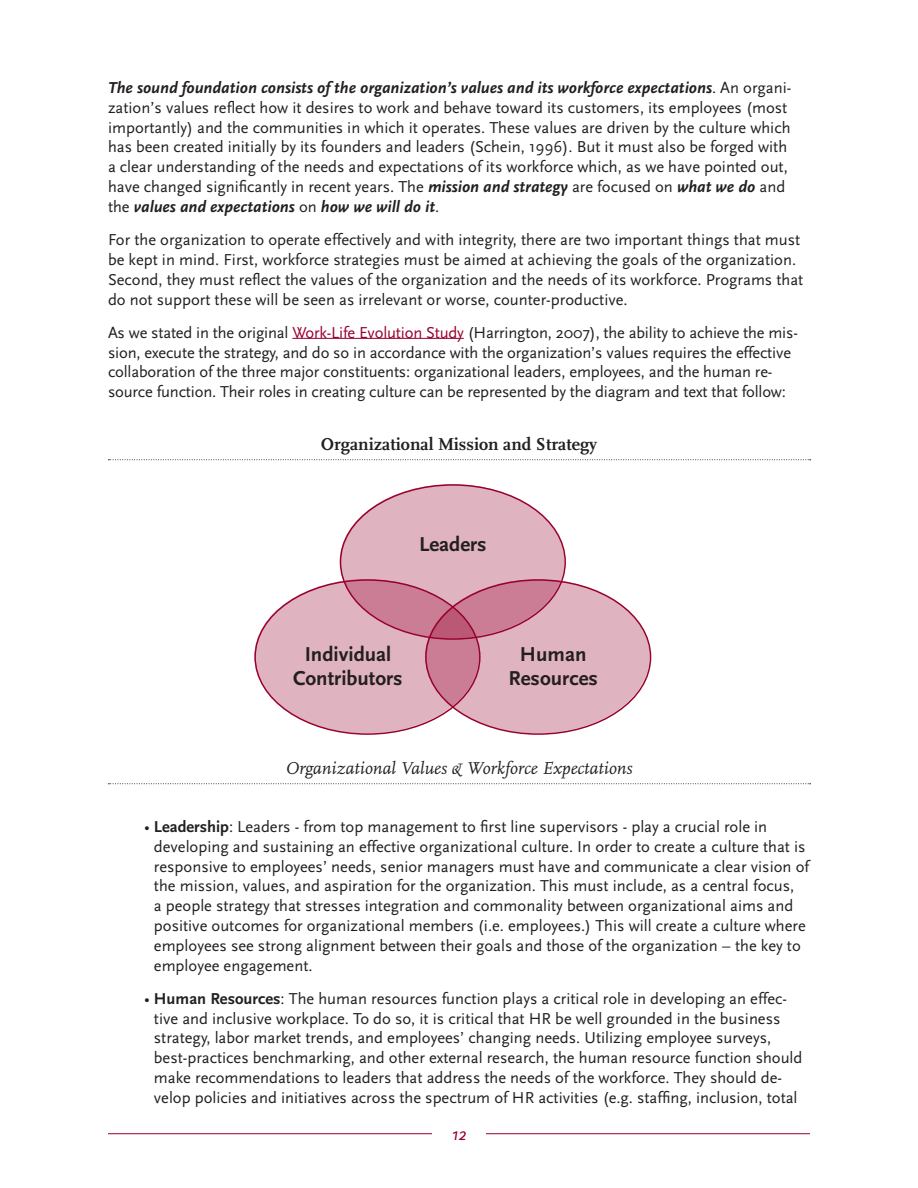
<style>
.page{position:relative;width:918px;height:1188px;background:#fff}
.page>*{position:absolute;margin:0;border:0;box-sizing:border-box;transform-origin:0 0}
.Subhead{font:700 21px/24px "Scala Sans";color:#231f20;text-align:center}
.Figure_Head{font:italic 18px "Scala";color:#231f20}
.Figure_Head-2{font:700 18px "Scala";color:#231f20}
.t1{font:italic 18px "Scala Sans";color:#98012d}
.Body_Bullets{font:16.5px/19.8px "Scala Sans";color:#231f20}
.s1{font-weight:700;font-style:italic}
.s2{color:#98012d}
.s3{font-weight:700}
</style>
<div class="page">
<hr style="left:108px;top:1133px;width:324px;height:1px;background:#98012d">
<hr style="left:486px;top:1133px;width:324px;height:1px;background:#98012d">
<hr style="left:292px;top:338px;width:172px;height:1px;background:#98012d">
<svg style="left:108px;top:459px;width:703px;height:1px"></svg>
<svg style="left:108px;top:783px;width:703px;height:1px"></svg>
<div style="left:340px;top:484px;width:224px;height:154px;background:#e0b3c0;border-radius:50%"></div>
<svg style="left:254px;top:579px;width:225px;height:154px;background:#daa6b5"></svg>
<svg style="left:425px;top:579px;width:225px;height:154px;background:#d79eaf"></svg>
<p class="Body_Bullets" style="left:108px;top:78px;width:685px"><span class="s1">The sound foundation consists of the organization’s values and its workforce expectations</span>. An organi&shy;zation’s values reflect how it desires to work and behave toward its customers, its employees (most importantly) and the communities in which it operates. These values are driven by the culture which has been created initially by its founders and leaders (Schein, 1996). But it must also be forged with a clear understanding of the needs and expectations of its workforce which, as we have pointed out, have changed significantly in recent years. The <span class="s1">mission and strategy</span> are focused on <span class="s1">what we do</span> and the <span class="s1">values and expectations</span> on <span class="s1">how we will do it</span>.</p>
<p class="Body_Bullets" style="left:108px;top:230px;width:697px">For the organization to operate effectively and with integrity, there are two important things that must be kept in mind. First, workforce strategies must be aimed at achieving the goals of the organization.<br>Second, they must reflect the values of the organization and the needs of its workforce. Programs that do not support these will be seen as irrelevant or worse, counter-productive.</p>
<p class="Body_Bullets" style="left:108px;top:323px;width:691px">As we stated in the original <span class="s2">Work-Life Evolution Study</span> (Harrington, 2007), the ability to achieve the mis&shy;sion, execute the strategy, and do so in accordance with the organization’s values requires the effective collaboration of the three major constituents: organizational leaders, employees, and the human re&shy;source function. Their roles in creating culture can be represented by the diagram and text that follow:</p>
<p class="Figure_Head-2" style="left:321px;top:434px;width:278px">Organizational Mission and Strategy</p>
<p class="Subhead" style="left:419px;top:533px;width:69px">Leaders</p>
<p class="Subhead" style="left:293px;top:643px;width:111px">Individual<br>Contributors</p>
<p class="Subhead" style="left:509px;top:643px;width:91px">Human<br>Resources</p>
<p class="Figure_Head" style="left:285px;top:758px;width:349px">Organizational Values &amp; Workforce Expectations</p>
<p class="Body_Bullets" style="left:154px;top:817px;width:657px;text-indent:-10px">• <span class="s3">Leadership</span>: Leaders - from top management to first line supervisors - play a crucial role in developing and sustaining an effective organizational culture. In order to create a culture that is responsive to employees’ needs, senior managers must have and communicate a clear vision of the mission, values, and aspiration for the organization. This must include, as a central focus,<br>a people strategy that stresses integration and commonality between organizational aims and positive outcomes for organizational members (i.e. employees.) This will create a culture where employees see strong alignment between their goals and those of the organization – the key to employee engagement.</p>
<p class="Body_Bullets" style="left:154px;top:989px;width:650px;text-indent:-10px">• <span class="s3">Human Resources</span>: The human resources function plays a critical role in developing an effec&shy;tive and inclusive workplace. To do so, it is critical that HR be well grounded in the business strategy, labor market trends, and employees’ changing needs. Utilizing employee surveys, best-practices benchmarking, and other external research, the human resource function should make recommendations to leaders that address the needs of the workforce. They should de&shy;velop policies and initiatives across the spectrum of HR activities (e.g. staffing, inclusion, total</p>
<p class="t1" style="left:452px;top:1125px;width:16px">12</p>
</div>
